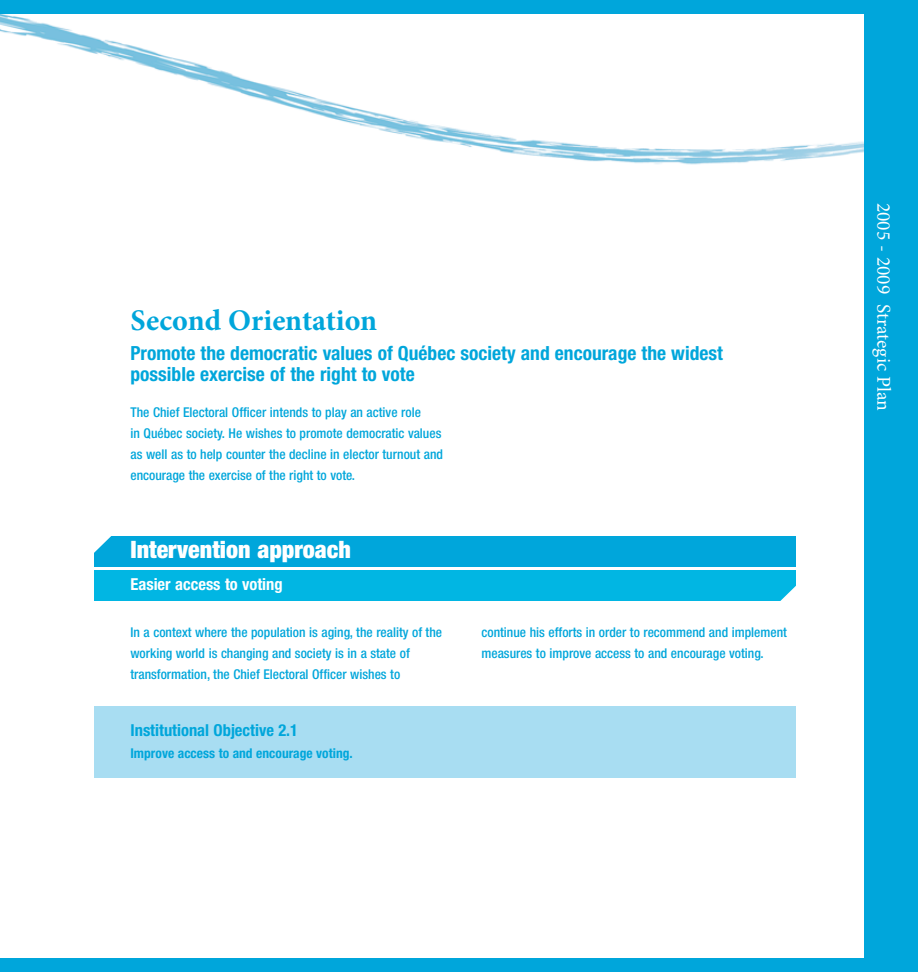
<style>
.page{position:relative;width:918px;height:972px;background:#fff}
.page>*{position:absolute;margin:0;border:0;box-sizing:border-box;transform-origin:0 0}
.t1{font:700 30px "Minion Pro";color:#00a6db}
.t2{font:900 condensed 24px "Helvetica Neue";color:#fff}
.t3{font:700 condensed 19.5px/21px "Helvetica Neue";color:#00a6db}
.t4{font:19.5px "Minion Pro";color:#fff}
.t5{font:700 condensed 16.5px "Helvetica Neue";color:#00a6db}
.t6{font:700 condensed 16.5px "Helvetica Neue";color:#fff}
.t7{font:500 condensed 13.5px/21px "Helvetica Neue";color:#00a6db}
.t8{font:700 condensed 13.5px "Helvetica Neue";color:#00a6db}
</style>
<div class="page">
<img style="left:0;top:14px;width:864px;height:151px">
<div style="left:0;top:958px;width:918px;height:14px;background:#00a6db"></div>
<div style="left:94px;top:536px;width:702px;height:31px;background:#00a6db"></div>
<div style="left:94px;top:570px;width:702px;height:31px;background:#01b6e3"></div>
<svg style="left:94px;top:536px;width:17px;height:17px"></svg>
<svg style="left:780px;top:586px;width:16px;height:15px"></svg>
<div style="left:94px;top:706px;width:702px;height:72px;background:#a8ddf2"></div>
<div style="left:0;top:0;width:918px;height:14px;background:#00a6db"></div>
<div style="left:864px;top:0;width:54px;height:972px;background:#00a6db"></div>
<h1 class="t1" style="left:130px;top:309px;width:248px">Second Orientation</h1>
<h3 class="t3" style="left:130px;top:344px;width:594px">Promote the democratic values of Québec society and encourage the widest possible exercise of the right to vote</h3>
<p class="t7" style="left:130px;top:403px;width:314px">The Chief Electoral Officer intends to play an active role<br>in Québec society. He wishes to promote democratic values as well as to help counter the decline in elector turnout and encourage the exercise of the right to vote.</p>
<h2 class="t2" style="left:130px;top:541px;width:222px">Intervention approach</h2>
<p class="t6" style="left:130px;top:578px;width:154px">Easier access to voting</p>
<p class="t7" style="left:130px;top:623px;width:313px">In a context where the population is aging, the reality of the working world is changing and society is in a state of transformation, the Chief Electoral Officer wishes to</p>
<p class="t7" style="left:482px;top:623px;width:307px">continue his efforts in order to recommend and implement measures to improve access to and encourage voting.</p>
<p class="t5" style="left:130px;top:724px;width:169px">Institutional Objective 2.1</p>
<p class="t8" style="left:130px;top:749px;width:224px">Improve access to and encourage voting.</p>
<h3 class="t4" style="left:891px;top:202px;width:210px;rotate:90deg">2005 - 2009 Strategic Plan</h3>
</div>
